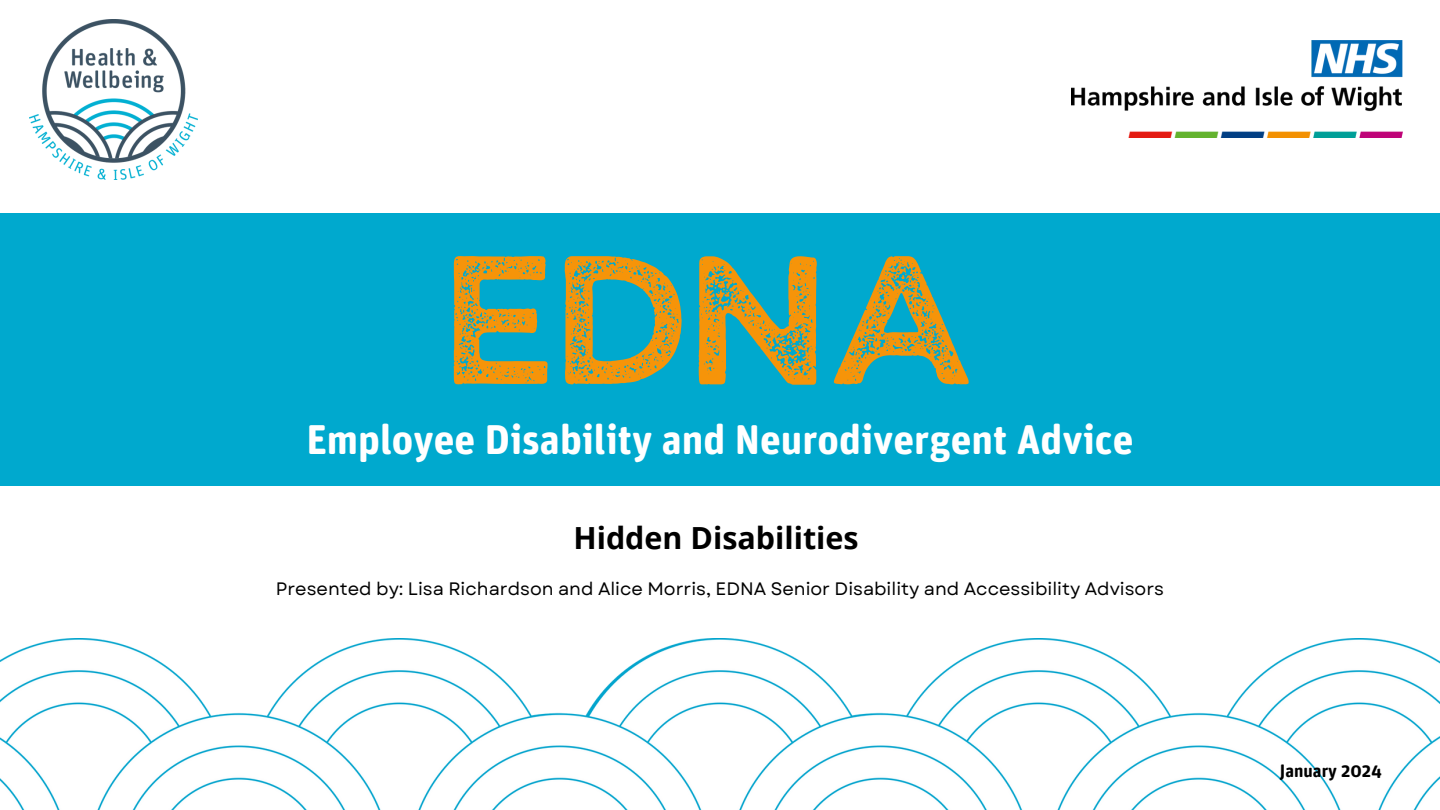
<style>
.page{position:relative;width:1440px;height:810px;background:#fff}
.page>*{position:absolute;margin:0;border:0;box-sizing:border-box;transform-origin:0 0}
.t1{font:172.8px "JA Jaya Giri Sans Rough";color:#f69409}
.t2{font:700 41.5px "Unit Rounded OT";color:#fff}
.t3{font:700 30.5px "Open Sans";color:#000}
.t4{font:18px "Garet";color:#000}
.t5{font:700 18px "Unit Rounded OT";color:#000}
</style>
<div class="page">
<div style="left:0;top:213px;width:1440px;height:273px;background:#00a9ce"></div>
<img style="left:1071px;top:40px;width:332px;height:98px">
<img style="left:0;top:639px;width:1440px;height:171px">
<img style="left:29px;top:19px;width:169px;height:161px">
<h3 class="t1" style="left:454px;top:249px;width:534px">EDNA</h3>
<p class="t2" style="left:306px;top:413px;width:829px">Employee Disability and Neurodivergent Advice</p>
<h4 class="t3" style="left:573px;top:516px;width:287px">Hidden Disabilities</h4>
<h2 class="t4" style="left:276px;top:575px;width:890px">Presented by: Lisa Richardson and Alice Morris, EDNA Senior Disability and Accessibility Advisors</h2>
<p class="t5" style="left:1280px;top:759px;width:104px">January 2024</p>
</div>
